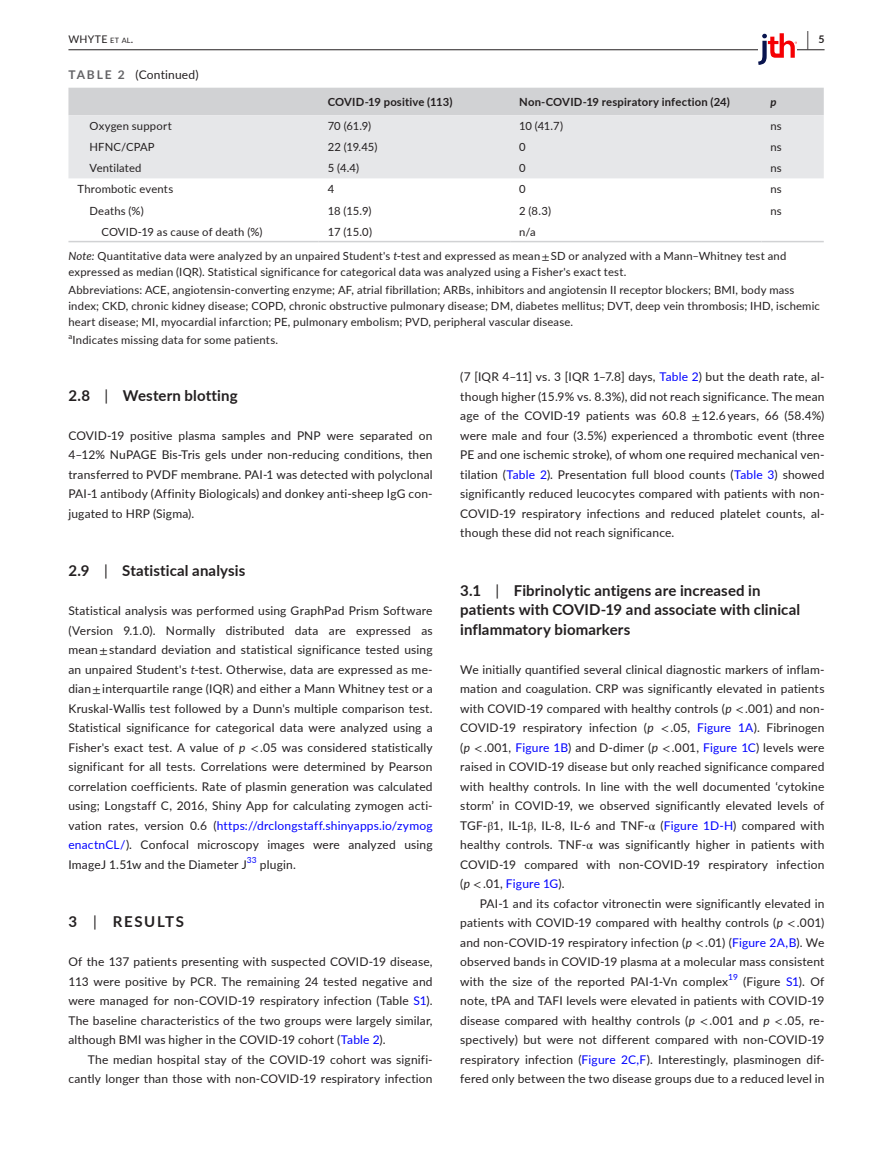
<style>
.page{position:relative;width:893px;height:1174px;background:#fff}
.page>*{position:absolute;margin:0;border:0;box-sizing:border-box;transform-origin:0 0}
.t1{font:700 19.5px "Lato";color:#231f20;scale:.43 1}
.t2{font:700 15px/19.5px "Lato";letter-spacing:.005em;color:#231f20}
.t3{font:700 15px "Lato";letter-spacing:.105em;color:#231f20}
.t4{font:12px/19.5px "Lato";letter-spacing:.015em;color:#231f20;text-align:justify}
.t5{font:11.25px/15.8px "Lato";letter-spacing:.015em;color:#231f20}
.t6{font:700 11.25px "Lato";letter-spacing:.015em;color:#231f20}
.t7{font:italic 700 11.25px "Lato";color:#231f20}
.t8{font:10.5px "Lato";color:#231f20}
.t9{font:7.8px "Lato";color:#231f20}
.s1{font-style:inherit}
.s2{font-size:7.35px}
.s3{font-weight:700;color:#636366}
.s4{font-style:italic}
.s5{font-family:"STIX"}
.s6{font-weight:400}
.s7{color:#00f}
</style>
<div class="page">
<hr style="left:68px;top:49px;width:756px;height:1px;background:#231f20">
<svg style="left:758px;top:33px;width:39px;height:32px"></svg>
<div style="left:68px;top:88px;width:756px;height:27px;background:#d1d2d4"></div>
<div style="left:68px;top:115px;width:756px;height:63px;background:#e6e7e9"></div>
<hr style="left:68px;top:241px;width:251px;height:1px;background:#d1d2d4">
<hr style="left:319px;top:241px;width:191px;height:1px;background:#d1d2d4">
<hr style="left:510px;top:241px;width:251px;height:1px;background:#d1d2d4">
<hr style="left:761px;top:241px;width:63px;height:1px;background:#d1d2d4">
<p class="t8" style="left:68px;top:31px;width:66px"><span class="s1">W</span>HYTE <span class="s2">et al</span><span class="s1">.</span></p>
<h1 class="t1" style="left:807px;top:25px;width:43px">| <sup>5</sup></h1>
<p class="t4" style="left:68px;top:64px;width:132px"><span class="s3">TABLE 2</span> (Continued)</p>
<p class="t6" style="left:328px;top:94px;width:126px">COVID-19 positive (113)</p>
<p class="t6" style="left:519px;top:94px;width:212px">Non-COVID-19 respiratory infection (24)</p>
<p class="t7" style="left:770px;top:94px;width:8px">p</p>
<p class="t5" style="left:89px;top:118px;width:84px">Oxygen support</p>
<p class="t5" style="left:328px;top:118px;width:45px">70 (61.9)</p>
<p class="t5" style="left:519px;top:118px;width:45px">10 (41.7)</p>
<p class="t5" style="left:770px;top:118px;width:13px">ns</p>
<p class="t5" style="left:89px;top:139px;width:67px">HFNC/CPAP</p>
<p class="t5" style="left:328px;top:139px;width:51px">22 (19.45)</p>
<p class="t5" style="left:519px;top:139px;width:8px">0</p>
<p class="t5" style="left:770px;top:139px;width:13px">ns</p>
<p class="t5" style="left:89px;top:160px;width:54px">Ventilated</p>
<p class="t5" style="left:328px;top:160px;width:33px">5 (4.4)</p>
<p class="t5" style="left:519px;top:160px;width:8px">0</p>
<p class="t5" style="left:770px;top:160px;width:13px">ns</p>
<p class="t5" style="left:77px;top:181px;width:97px">Thrombotic events</p>
<p class="t5" style="left:328px;top:181px;width:8px">4</p>
<p class="t5" style="left:519px;top:181px;width:8px">0</p>
<p class="t5" style="left:770px;top:181px;width:13px">ns</p>
<p class="t5" style="left:89px;top:202px;width:56px">Deaths (%)</p>
<p class="t5" style="left:328px;top:202px;width:45px">18 (15.9)</p>
<p class="t5" style="left:519px;top:202px;width:33px">2 (8.3)</p>
<p class="t5" style="left:770px;top:202px;width:13px">ns</p>
<p class="t5" style="left:101px;top:223px;width:163px">COVID-19 as cause of death (%)</p>
<p class="t5" style="left:328px;top:223px;width:46px">17 (15.0)</p>
<p class="t5" style="left:519px;top:223px;width:18px">n/a</p>
<p class="t5" style="left:68px;top:248px;width:719px"><span class="s4">Note:</span> Quantitative data were analyzed by an unpaired Student's <span class="s4">t</span>-test and expressed as mean <span class="s5">±</span> SD or analyzed with a Mann–Whitney test and expressed as median (IQR). Statistical significance for categorical data was analyzed using a Fisher's exact test.</p>
<p class="t5" style="left:68px;top:282px;width:753px">Abbreviations: ACE, angiotensin-converting enzyme; AF, atrial fibrillation; ARBs, inhibitors and angiotensin II receptor blockers; BMI, body mass index; CKD, chronic kidney disease; COPD, chronic obstructive pulmonary disease; DM, diabetes mellitus; DVT, deep vein thrombosis; IHD, ischemic heart disease; MI, myocardial infarction; PE, pulmonary embolism; PVD, peripheral vascular disease.</p>
<p class="t9" style="left:68px;top:330px;width:5px">a</p>
<p class="t5" style="left:73px;top:331px;width:207px">Indicates missing data for some patients.</p>
<p class="t2" style="left:68px;top:385px;width:171px">2.8 <span class="s6">|</span> Western blotting</p>
<p class="t4" style="left:68px;top:425px;width:366px">COVID-19 positive plasma samples and PNP were separated on 4–12% NuPAGE Bis-Tris gels under non-reducing conditions, then transferred to PVDF membrane. PAI-1 was detected with polyclonal PAI-1 antibody (Affinity Biologicals) and donkey anti-sheep IgG con&shy;jugated to HRP (Sigma).</p>
<p class="t2" style="left:68px;top:560px;width:178px">2.9 <span class="s6">|</span> Statistical analysis</p>
<p class="t4" style="left:68px;top:600px;width:366px">Statistical analysis was performed using GraphPad Prism Software (Version 9.1.0). Normally distributed data are expressed as mean <span class="s5">±</span> standard deviation and statistical significance tested using an unpaired Student's <span class="s4">t</span>-test. Otherwise, data are expressed as me&shy;dian <span class="s5">±</span> interquartile range (IQR) and either a Mann Whitney test or a Kruskal-Wallis test followed by a Dunn's multiple comparison test.<br>Statistical significance for categorical data were analyzed using a Fisher's exact test. A value of <span class="s4">p</span> <span class="s5">&lt;</span> .05 was considered statistically significant for all tests. Correlations were determined by Pearson correlation coefficients. Rate of plasmin generation was calculated using; Longstaff C, 2016, Shiny App for calculating zymogen acti&shy;vation rates, version 0.6 (<span class="s7">https://drclongstaff.shinyapps.io/zymog enactnCL/</span>). Confocal microscopy images were analyzed using ImageJ 1.51w and the Diameter J<sup>33</sup> plugin.</p>
<p class="t3" style="left:68px;top:911px;width:117px">3 <span class="s6">|</span> RESULTS</p>
<p class="t4" style="left:68px;top:951px;width:366px">Of the 137 patients presenting with suspected COVID-19 disease, 113 were positive by PCR. The remaining 24 tested negative and were managed for non-COVID-19 respiratory infection (Table <span class="s7">S1</span>).<br>The baseline characteristics of the two groups were largely similar, although BMI was higher in the COVID-19 cohort (<span class="s7">Table 2</span>).</p>
<p class="t4" style="left:68px;top:1049px;width:366px;text-align:right">The median hospital stay of the COVID-19 cohort was signifi&shy;cantly longer than those with non-COVID-19 respiratory infection</p>
<p class="t4" style="left:460px;top:366px;width:366px">(7 [IQR 4–11] vs. 3 [IQR 1–7.8] days, <span class="s7">Table 2</span>) but the death rate, al&shy;though higher (15.9% vs. 8.3%), did not reach significance. The mean age of the COVID-19 patients was 60.8 <span class="s5">±</span> 12.6 years, 66 (58.4%) were male and four (3.5%) experienced a thrombotic event (three PE and one ischemic stroke), of whom one required mechanical ven&shy;tilation (<span class="s7">Table 2</span>). Presentation full blood counts (<span class="s7">Table 3</span>) showed significantly reduced leucocytes compared with patients with non-COVID-19 respiratory infections and reduced platelet counts, al&shy;though these did not reach significance.</p>
<p class="t2" style="left:460px;top:580px;width:341px">3.1 <span class="s6">|</span> Fibrinolytic antigens are increased in patients with COVID-19 and associate with clinical inflammatory biomarkers</p>
<p class="t4" style="left:460px;top:659px;width:366px">We initially quantified several clinical diagnostic markers of inflam&shy;mation and coagulation. CRP was significantly elevated in patients with COVID-19 compared with healthy controls (<span class="s4">p</span> <span class="s5">&lt;</span> .001) and non-COVID-19 respiratory infection (<span class="s4">p</span> <span class="s5">&lt;</span> .05, <span class="s7">Figure 1A</span>). Fibrinogen (<span class="s4">p</span> <span class="s5">&lt;</span> .001, <span class="s7">Figure 1B</span>) and D-dimer (<span class="s4">p</span> <span class="s5">&lt;</span> .001, <span class="s7">Figure 1C</span>) levels were raised in COVID-19 disease but only reached significance compared with healthy controls. In line with the well documented ‘cytokine storm’ in COVID-19, we observed significantly elevated levels of TGF-<span class="s5">β</span>1, IL-1<span class="s5">β</span>, IL-8, IL-6 and TNF-<span class="s5">α</span> (<span class="s7">Figure 1D-H</span>) compared with healthy controls. TNF-<span class="s5">α</span> was significantly higher in patients with COVID-19 compared with non-COVID-19 respiratory infection (<span class="s4">p</span> <span class="s5">&lt;</span> .01, <span class="s7">Figure 1G</span>).</p>
<p class="t4" style="left:460px;top:893px;width:366px;text-indent:20px">PAI-1 and its cofactor vitronectin were significantly elevated in patients with COVID-19 compared with healthy controls (<span class="s4">p</span> <span class="s5">&lt;</span> .001) and non-COVID-19 respiratory infection (<span class="s4">p</span> <span class="s5">&lt;</span> .01) (<span class="s7">Figure 2A,B</span>). We observed bands in COVID-19 plasma at a molecular mass consistent with the size of the reported PAI-1-Vn complex<sup>19</sup> (Figure <span class="s7">S1</span>). Of note, tPA and TAFI levels were elevated in patients with COVID-19 disease compared with healthy controls (<span class="s4">p</span> <span class="s5">&lt;</span> .001 and <span class="s4">p</span> <span class="s5">&lt;</span> .05, re&shy;spectively) but were not different compared with non-COVID-19 respiratory infection (<span class="s7">Figure 2C,F</span>). Interestingly, plasminogen dif&shy;fered only between the two disease groups due to a reduced level in</p>
</div>
